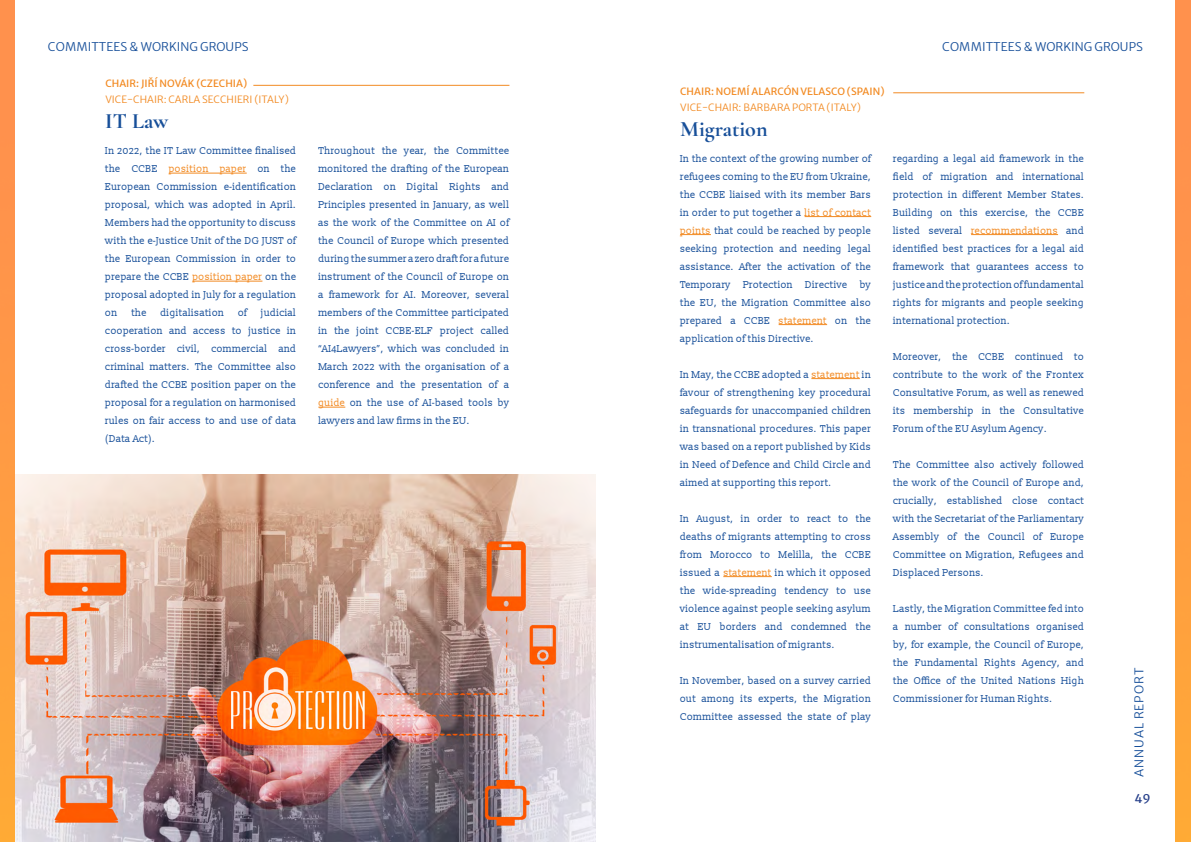
<style>
.page{position:relative;width:1191px;height:842px;background:#fff}
.page>*{position:absolute;margin:0;border:0;box-sizing:border-box;transform-origin:0 0}
.t1{font:700 22px "Cormorant Garamond";color:#174f99}
.t2{font:12px "Merriweather Sans";letter-spacing:.005em;color:#174f99}
.t3{font:12px "Merriweather Sans";letter-spacing:.08em;color:#174f99}
.t4{font:12px "Merriweather Sans";color:#29428c}
.t5{font:10px/18px "Slabo 13 px";color:#174f99;text-align:justify}
.t6{font:10px/16px "Merriweather Sans";letter-spacing:.005em;color:#f28a22}
.s1{color:#f28a22}
</style>
<div class="page">
<img style="left:15px;top:474px;width:580px;height:368px">
<hr style="left:253px;top:85px;width:256px;height:1px;background:#f28a22">
<hr style="left:169px;top:173px;width:78px;height:1px;background:#f28a22">
<hr style="left:192px;top:281px;width:70px;height:1px;background:#f28a22">
<svg style="left:318px;top:407px;width:27px;height:1px"></svg>
<hr style="left:893px;top:93px;width:191px;height:1px;background:#f28a22">
<hr style="left:804px;top:216px;width:67px;height:1px;background:#f28a22">
<hr style="left:680px;top:234px;width:31px;height:1px;background:#f28a22">
<hr style="left:778px;top:324px;width:49px;height:1px;background:#f28a22">
<hr style="left:811px;top:378px;width:49px;height:1px;background:#f28a22">
<hr style="left:723px;top:576px;width:49px;height:1px;background:#f28a22">
<hr style="left:971px;top:234px;width:87px;height:1px;background:#f28a22">
<img style="left:0;top:0;width:15px;height:842px">
<img style="left:1175px;top:0;width:16px;height:842px">
<p class="t2" style="left:48px;top:36px;width:202px">COMMITTEES &amp; WORKING GROUPS</p>
<p class="t2" style="left:942px;top:36px;width:202px">COMMITTEES &amp; WORKING GROUPS</p>
<p class="t6" style="left:105px;top:75px;width:185px">CHAIR: JIŘÍ NOVÁK (CZECHIA)<br>VICE-CHAIR: CARLA SECCHIERI (ITALY)</p>
<h1 class="t1" style="left:105px;top:108px;width:64px">IT Law</h1>
<p class="t5" style="left:105px;top:142px;width:193px">In 2022, the IT Law Committee finalised the CCBE <span class="s1">position paper</span> on the European Commission e-identification proposal, which was adopted in April.<br>Members had the opportunity to discuss with the e-Justice Unit of the DG JUST of the European Commission in order to prepare the CCBE <span class="s1">position paper</span> on the proposal adopted in July for a regulation on</p>
<p class="t5" style="left:105px;top:304px;width:192px;text-indent:156px">judicial cooperation and access to justice in cross-border civil, commercial and criminal matters. The Committee also drafted the CCBE position paper on the proposal for a regulation on harmonised rules on fair access to and use of data (Data Act).</p>
<p class="t5" style="left:131px;top:304px;width:17px">the</p>
<p class="t5" style="left:160px;top:304px;width:65px">digitalisation</p>
<p class="t5" style="left:238px;top:304px;width:11px">of</p>
<p class="t5" style="left:318px;top:142px;width:192px">Throughout the year, the Committee monitored the drafting of the European Declaration on Digital Rights and Principles presented in January, as well as the work of the Committee on AI of the Council of Europe which presented during the summer a zero draft for a future instrument of the Council of Europe on a framework for AI. Moreover, several members of the Committee participated in the joint CCBE-ELF project called “AI4Lawyers”, which was concluded in March 2022 with the organisation of a conference and the presentation of a <span class="s1">guide</span> on the use of AI-based tools by lawyers and law firms in the EU.</p>
<p class="t6" style="left:680px;top:82px;width:206px">CHAIR: NOEMÍ ALARCÓN VELASCO (SPAIN)<br>VICE-CHAIR: BARBARA PORTA (ITALY)</p>
<h1 class="t1" style="left:680px;top:115px;width:89px">Migration</h1>
<p class="t5" style="left:680px;top:149px;width:192px">In the context of the growing number of refugees coming to the EU from Ukraine, the CCBE liaised with its member Bars in order to put together a <span class="s1">list of contact points</span> that could be reached by people seeking protection and needing legal assistance. After the activation of the Temporary Protection Directive by the EU, the Migration Committee also prepared a CCBE <span class="s1">statement</span> on the application of this Directive.</p>
<p class="t5" style="left:680px;top:365px;width:192px">In May, the CCBE adopted a <span class="s1">statement</span> in favour of strengthening key procedural safeguards for unaccompanied children in transnational procedures. This paper was based on a report published by Kids in Need of Defence and Child Circle and aimed at supporting this report.</p>
<p class="t5" style="left:680px;top:509px;width:193px">In August, in order to react to the deaths of migrants attempting to cross from Morocco to Melilla, the CCBE issued a <span class="s1">statement</span> in which it opposed the wide-spreading tendency to use violence against people seeking asylum at EU borders and condemned the instrumentalisation of migrants.</p>
<p class="t5" style="left:680px;top:671px;width:192px">In November, based on a survey carried out among its experts, the Migration Committee assessed the state of play</p>
<p class="t5" style="left:893px;top:149px;width:192px">regarding a legal aid framework in the field of migration and international protection in different Member States.<br>Building on this exercise, the CCBE listed several <span class="s1">recommendations</span> and identified best practices for a legal aid framework that guarantees access to justice and the protection of fundamental rights for migrants and people seeking international protection.</p>
<p class="t5" style="left:893px;top:347px;width:192px">Moreover, the CCBE continued to contribute to the work of the Frontex Consultative Forum, as well as renewed its membership in the Consultative Forum of the EU Asylum Agency.</p>
<p class="t5" style="left:893px;top:455px;width:192px">The Committee also actively followed the work of the Council of Europe and, crucially, established close contact with the Secretariat of the Parliamentary Assembly of the Council of Europe Committee on Migration, Refugees and Displaced Persons.</p>
<p class="t5" style="left:893px;top:599px;width:193px">Lastly, the Migration Committee fed into a number of consultations organised by, for example, the Council of Europe, the Fundamental Rights Agency, and the Office of the United Nations High Commissioner for Human Rights.</p>
<p class="t3" style="left:1128px;top:777px;width:111px;rotate:-90deg">ANNUAL REPORT</p>
<p class="t4" style="left:1134px;top:788px;width:18px">49</p>
</div>
